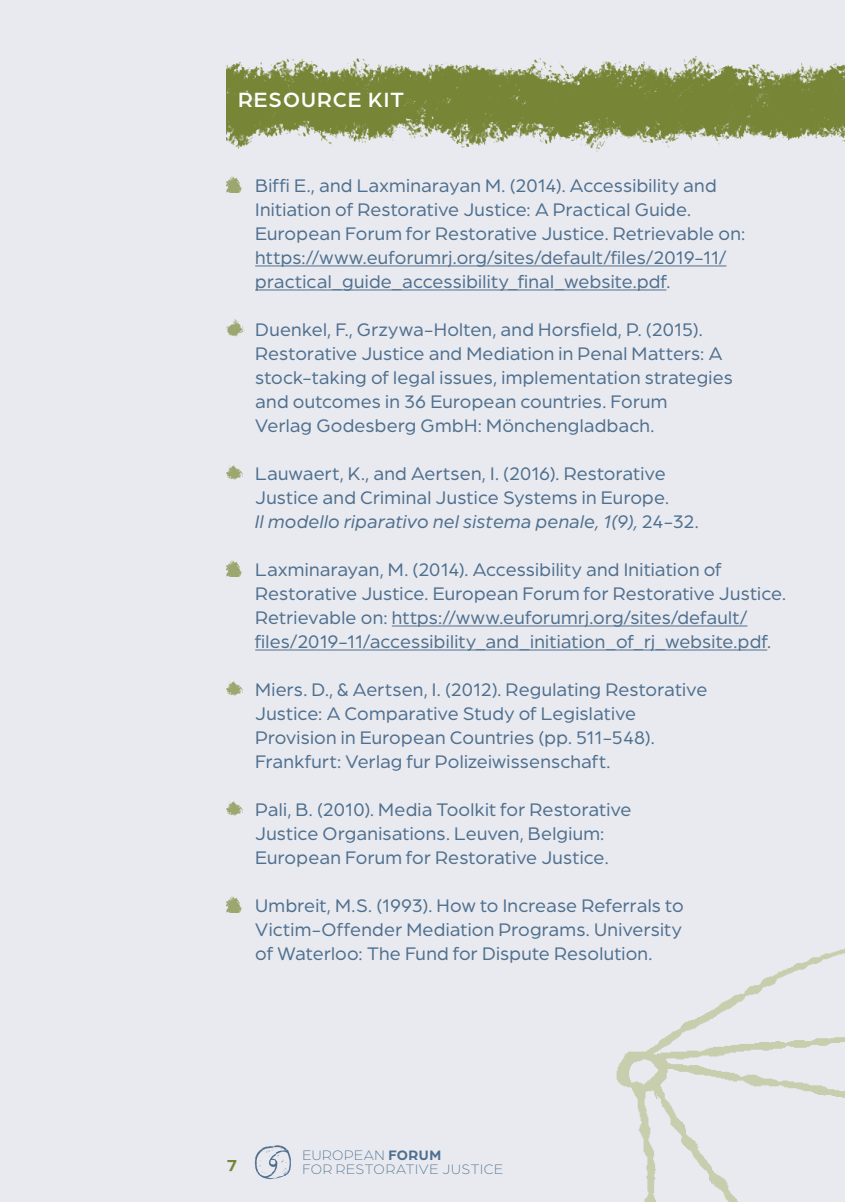
<style>
.page{position:relative;width:845px;height:1202px;background:#e8eaef}
.page>*{position:absolute;margin:0;border:0;box-sizing:border-box;transform-origin:0 0}
.leading{font:500 22px "Arboria";letter-spacing:.05em;color:#fff}
.indentat{font:19.4px/24px "Arboria";letter-spacing:.01em;color:#4f6f8f}
.t1{font:700 18px "Arboria";color:#768536}
.t2{font:300 14.6px/13.8px "Arboria";letter-spacing:.04em;color:#4f6f8f}
.s1{font-style:italic}
.s2{font-weight:700}
</style>
<div class="page">
<img style="left:227px;top:57px;width:618px;height:95px">
<img style="left:616px;top:948px;width:229px;height:254px">
<svg style="left:255px;top:1145px;width:36px;height:35px"></svg>
<hr style="left:255px;top:265px;width:471px;height:1px;background:#4f6f8f">
<hr style="left:255px;top:289px;width:411px;height:1px;background:#4f6f8f">
<hr style="left:392px;top:625px;width:355px;height:1px;background:#4f6f8f">
<hr style="left:255px;top:649px;width:512px;height:1px;background:#4f6f8f">
<img style="left:227px;top:176px;width:16px;height:16px">
<img style="left:227px;top:320px;width:17px;height:16px">
<img style="left:227px;top:465px;width:16px;height:15px">
<img style="left:227px;top:560px;width:16px;height:16px">
<img style="left:227px;top:681px;width:16px;height:15px">
<img style="left:227px;top:801px;width:16px;height:15px">
<img style="left:227px;top:896px;width:16px;height:16px">
<p class="leading" style="left:238px;top:85px;width:167px">RESOURCE KIT</p>
<p class="indentat" style="left:255px;top:173px;width:491px">Biffi E., and Laxminarayan M. (2014). Accessibility and Initiation of Restorative Justice: A Practical Guide.<br>European Forum for Restorative Justice. Retrievable on: https://www.euforumrj.org/sites/default/files/2019-11/ practical_guide_accessibility_final_website.pdf.</p>
<p class="indentat" style="left:255px;top:317px;width:479px">Duenkel, F., Grzywa-Holten, and Horsfield, P. (2015).<br>Restorative Justice and Mediation in Penal Matters: A stock-taking of legal issues, implementation strategies and outcomes in 36 European countries. Forum<br>Verlag Godesberg GmbH: Mönchengladbach.</p>
<p class="indentat" style="left:255px;top:461px;width:445px">Lauwaert, K., and Aertsen, I. (2016). Restorative<br>Justice and Criminal Justice Systems in Europe.<br><span class="s1">Il modello riparativo nel sistema penale, 1(9),</span> 24-32.</p>
<p class="indentat" style="left:255px;top:557px;width:532px">Laxminarayan, M. (2014). Accessibility and Initiation of Restorative Justice. European Forum for Restorative Justice.<br>Retrievable on: https://www.euforumrj.org/sites/default/ files/2019-11/accessibility_and_initiation_of_rj_website.pdf.</p>
<p class="indentat" style="left:255px;top:677px;width:453px">Miers. D., &amp; Aertsen, I. (2012). Regulating Restorative Justice: A Comparative Study of Legislative Provision in European Countries (pp. 511-548).<br>Frankfurt: Verlag fur Polizeiwissenschaft.</p>
<p class="indentat" style="left:255px;top:797px;width:378px">Pali, B. (2010). Media Toolkit for Restorative<br>Justice Organisations. Leuven, Belgium:<br>European Forum for Restorative Justice.</p>
<p class="indentat" style="left:255px;top:893px;width:430px;text-align:justify">Umbreit, M.S. (1993). How to Increase Referrals to Victim-Offender Mediation Programs. University of Waterloo: The Fund for Dispute Resolution.</p>
<p class="t1" style="left:227px;top:1151px;width:12px">7</p>
<p class="t2" style="left:302px;top:1148px;width:202px">EUROPEAN <span class="s2">FORUM<br></span>FOR RESTORATIVE JUSTICE</p>
</div>
